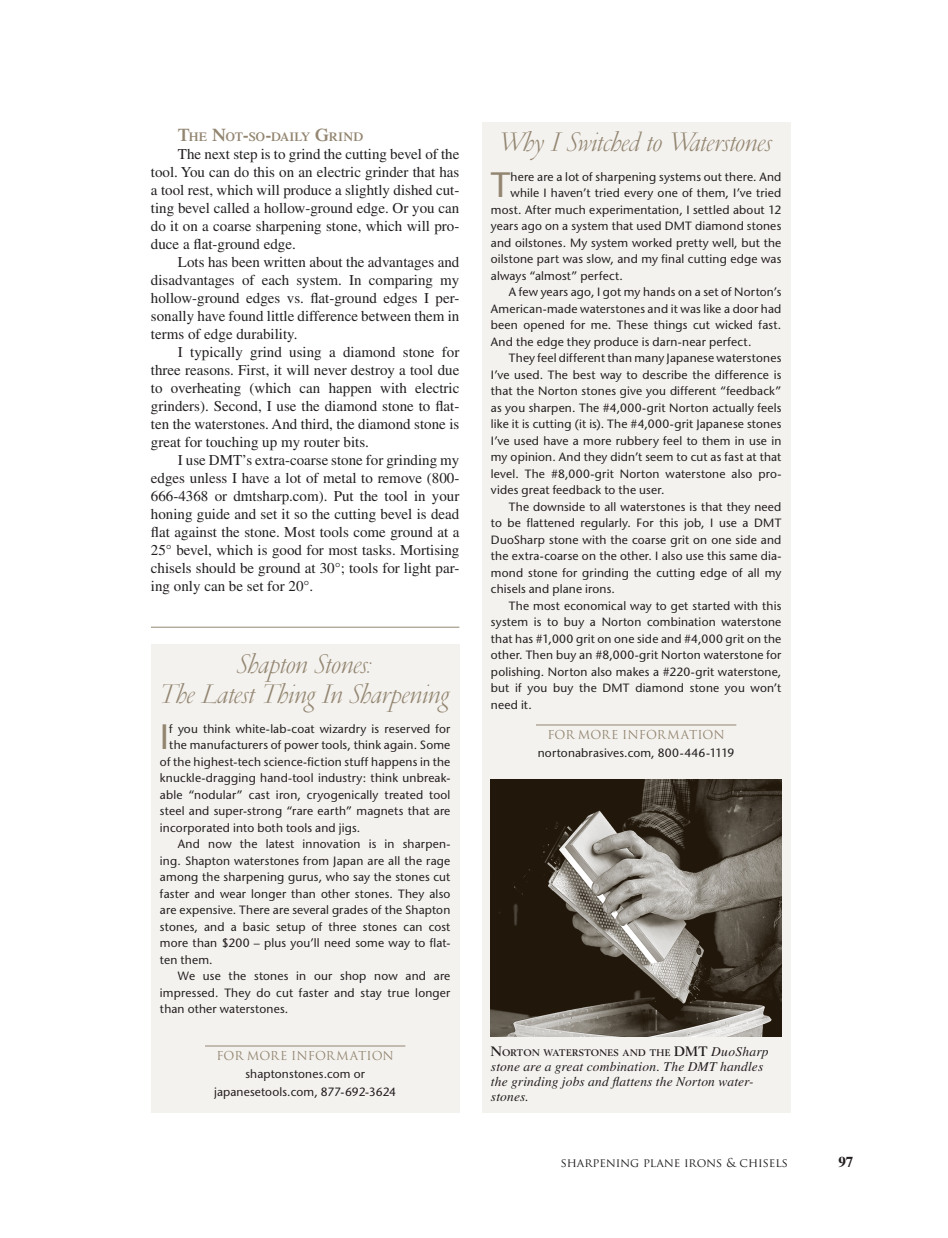
<style>
.page{position:relative;width:948px;height:1238px;background:#fff}
.page>*{position:absolute;margin:0;border:0;box-sizing:border-box;transform-origin:0 0}
.t1{font:500 35.25px "Stone Sans Std";color:#938671}
.t2{font:italic 300 27px/30px "Garamond FB";letter-spacing:.01em;color:#938671;text-align:center}
.t3{font:15px "Times LT Std";color:#231f20}
.t4{font:700 15px "Times LT Std";color:#231f20}
.t5{font:italic 13.5px/15px "Times LT Std";letter-spacing:.01em;color:#231f20}
.t6{font:600 12.6px "Times LT Std";letter-spacing:.015em;color:#938671}
.t7{font:500 12px/18px "Stone Sans Std";letter-spacing:.015em;color:#231f20;text-align:center}
.t8{font:12px "Trajan Pro";color:#231f20}
.t9{font:700 9.45px "Berling LT Std";letter-spacing:.025em;color:#231f20}
.s1{font-size:18px}
.s2{font-family:"Trajan Pro";font-weight:400;color:#938671}
.s3{font-size:13.5px}
.s4{font-family:"Times LT Std";font-weight:400;font-style:italic;font-size:13.5px}
</style>
<div class="page">
<div style="left:482px;top:123px;width:308px;height:990px;background:#f4f2ef"></div>
<hr style="left:536px;top:725px;width:200px;height:1px;background:#938671">
<img style="left:491px;top:780px;width:290px;height:256px">
<hr style="left:151px;top:627px;width:308px;height:1px;background:#938671">
<div style="left:151px;top:645px;width:308px;height:468px;background:#f4f2ef"></div>
<hr style="left:205px;top:1046px;width:200px;height:1px;background:#938671">
<p class="t6" style="left:178px;top:132px;width:187px"><span class="s1">T</span>HE <span class="s1">N</span>OT<span class="s1">-</span>SO<span class="s1">-</span>DAILY <span class="s1">G</span>RIND</p>
<p class="t3" style="left:178px;top:148px;width:283px">The next step is to grind the cutting bevel of the</p>
<p class="t3" style="left:151px;top:166px;width:310px">tool. You can do this on an electric grinder that has</p>
<p class="t3" style="left:151px;top:184px;width:310px">a tool rest, which will produce a slightly dished cut-</p>
<p class="t3" style="left:151px;top:202px;width:310px">ting bevel called a hollow-ground edge. Or you can</p>
<p class="t3" style="left:151px;top:220px;width:310px">do it on a coarse sharpening stone, which will pro-</p>
<p class="t3" style="left:151px;top:238px;width:146px">duce a flat-ground edge.</p>
<p class="t3" style="left:178px;top:256px;width:283px">Lots has been written about the advantages and</p>
<p class="t3" style="left:151px;top:274px;width:310px">disadvantages of each system. In comparing my</p>
<p class="t3" style="left:151px;top:292px;width:310px">hollow-ground edges vs. flat-ground edges I per-</p>
<p class="t3" style="left:151px;top:310px;width:310px">sonally have found little difference between them in</p>
<p class="t3" style="left:151px;top:328px;width:148px">terms of edge durability.</p>
<p class="t3" style="left:178px;top:346px;width:283px">I typically grind using a diamond stone for</p>
<p class="t3" style="left:151px;top:364px;width:310px">three reasons. First, it will never destroy a tool due</p>
<p class="t3" style="left:151px;top:382px;width:310px">to overheating (which can happen with electric</p>
<p class="t3" style="left:151px;top:400px;width:310px">grinders). Second, I use the diamond stone to flat-</p>
<p class="t3" style="left:151px;top:418px;width:310px">ten the waterstones. And third, the diamond stone is</p>
<p class="t3" style="left:151px;top:436px;width:219px">great for touching up my router bits.</p>
<p class="t3" style="left:178px;top:454px;width:283px">I use DMT’s extra-coarse stone for grinding my</p>
<p class="t3" style="left:151px;top:472px;width:310px">edges unless I have a lot of metal to remove (800-</p>
<p class="t3" style="left:151px;top:490px;width:310px">666-4368 or dmtsharp.com). Put the tool in your</p>
<p class="t3" style="left:151px;top:508px;width:310px">honing guide and set it so the cutting bevel is dead</p>
<p class="t3" style="left:151px;top:526px;width:310px">flat against the stone. Most tools come ground at a</p>
<p class="t3" style="left:151px;top:544px;width:310px">25° bevel, which is good for most tasks. Mortising</p>
<p class="t3" style="left:151px;top:562px;width:310px">chisels should be ground at 30°; tools for light par-</p>
<p class="t3" style="left:151px;top:580px;width:164px">ing only can be set for 20°.</p>
<p class="t2" style="left:161px;top:653px;width:290px">Shapton Stones:<br>The Latest Thing In Sharpening</p>
<p class="t1" style="left:160px;top:723px;width:11px">I</p>
<p class="t7" style="left:169px;top:721px;width:282px">f you think white-lab-coat wizardry is reserved for</p>
<p class="t7" style="left:169px;top:737px;width:282px">the manufacturers of power tools, think again. Some</p>
<p class="t7" style="left:160px;top:754px;width:292px">of the highest-tech science-fiction stuff happens in the</p>
<p class="t7" style="left:160px;top:770px;width:292px">knuckle-dragging hand-tool industry: think unbreak-</p>
<p class="t7" style="left:160px;top:787px;width:292px">able “nodular” cast iron, cryogenically treated tool</p>
<p class="t7" style="left:160px;top:803px;width:292px">steel and super-strong “rare earth” magnets that are</p>
<p class="t7" style="left:160px;top:820px;width:202px">incorporated into both tools and jigs.</p>
<p class="t7" style="left:178px;top:836px;width:274px">And now the latest innovation is in sharpen-</p>
<p class="t7" style="left:160px;top:853px;width:292px">ing. Shapton waterstones from Japan are all the rage</p>
<p class="t7" style="left:160px;top:869px;width:292px">among the sharpening gurus, who say the stones cut</p>
<p class="t7" style="left:160px;top:886px;width:292px">faster and wear longer than other stones. They also</p>
<p class="t7" style="left:160px;top:902px;width:292px">are expensive. There are several grades of the Shapton</p>
<p class="t7" style="left:160px;top:919px;width:292px">stones, and a basic setup of three stones can cost</p>
<p class="t7" style="left:160px;top:935px;width:292px">more than $200 – plus you’ll need some way to flat-</p>
<p class="t7" style="left:160px;top:952px;width:54px">ten them.</p>
<p class="t7" style="left:178px;top:968px;width:274px">We use the stones in our shop now and are</p>
<p class="t7" style="left:160px;top:985px;width:292px">impressed. They do cut faster and stay true longer</p>
<p class="t7" style="left:160px;top:1001px;width:130px">than other waterstones.</p>
<p class="t7" style="left:214px;top:1048px;width:183px"><span class="s2">FOR MORE INFORMATION </span>shaptonstones.com or japanesetools.com, 877-692-3624</p>
<p class="t2" style="left:499px;top:131px;width:275px">Why I Switched to Waterstones</p>
<p class="t1" style="left:491px;top:171px;width:21px">T</p>
<p class="t7" style="left:510px;top:169px;width:272px">here are a lot of sharpening systems out there. And</p>
<p class="t7" style="left:510px;top:185px;width:272px">while I haven’t tried every one of them, I’ve tried</p>
<p class="t7" style="left:491px;top:202px;width:292px">most. After much experimentation, I settled about 12</p>
<p class="t7" style="left:491px;top:218px;width:292px">years ago on a system that used DMT diamond stones</p>
<p class="t7" style="left:491px;top:235px;width:292px">and oilstones. My system worked pretty well, but the</p>
<p class="t7" style="left:491px;top:251px;width:292px">oilstone part was slow, and my final cutting edge was</p>
<p class="t7" style="left:491px;top:268px;width:134px">always “almost” perfect.</p>
<p class="t7" style="left:509px;top:284px;width:274px">A few years ago, I got my hands on a set of Norton’s</p>
<p class="t7" style="left:491px;top:301px;width:292px">American-made waterstones and it was like a door had</p>
<p class="t7" style="left:491px;top:317px;width:292px">been opened for me. These things cut wicked fast.</p>
<p class="t7" style="left:491px;top:334px;width:262px">And the edge they produce is darn-near perfect.</p>
<p class="t7" style="left:509px;top:350px;width:274px">They feel different than many Japanese waterstones</p>
<p class="t7" style="left:491px;top:367px;width:292px">I’ve used. The best way to describe the difference is</p>
<p class="t7" style="left:491px;top:383px;width:292px">that the Norton stones give you different “feedback”</p>
<p class="t7" style="left:491px;top:400px;width:292px">as you sharpen. The #4,000-grit Norton actually feels</p>
<p class="t7" style="left:491px;top:416px;width:292px">like it is cutting (it is). The #4,000-grit Japanese stones</p>
<p class="t7" style="left:491px;top:433px;width:292px">I’ve used have a more rubbery feel to them in use in</p>
<p class="t7" style="left:491px;top:449px;width:292px">my opinion. And they didn’t seem to cut as fast at that</p>
<p class="t7" style="left:491px;top:466px;width:292px">level. The #8,000-grit Norton waterstone also pro-</p>
<p class="t7" style="left:491px;top:482px;width:175px">vides great feedback to the user.</p>
<p class="t7" style="left:509px;top:499px;width:274px">The downside to all waterstones is that they need</p>
<p class="t7" style="left:491px;top:515px;width:292px">to be flattened regularly. For this job, I use a DMT</p>
<p class="t7" style="left:491px;top:532px;width:292px">DuoSharp stone with the coarse grit on one side and</p>
<p class="t7" style="left:491px;top:548px;width:292px">the extra-coarse on the other. I also use this same dia-</p>
<p class="t7" style="left:491px;top:565px;width:292px">mond stone for grinding the cutting edge of all my</p>
<p class="t7" style="left:491px;top:581px;width:126px">chisels and plane irons.</p>
<p class="t7" style="left:509px;top:598px;width:274px">The most economical way to get started with this</p>
<p class="t7" style="left:491px;top:614px;width:292px">system is to buy a Norton combination waterstone</p>
<p class="t7" style="left:491px;top:631px;width:292px">that has #1,000 grit on one side and #4,000 grit on the</p>
<p class="t7" style="left:491px;top:647px;width:292px">other. Then buy an #8,000-grit Norton waterstone for</p>
<p class="t7" style="left:491px;top:664px;width:292px">polishing. Norton also makes a #220-grit waterstone,</p>
<p class="t7" style="left:491px;top:680px;width:292px">but if you buy the DMT diamond stone you won’t</p>
<p class="t7" style="left:491px;top:697px;width:42px">need it.</p>
<p class="t7" style="left:537px;top:727px;width:198px"><span class="s2">FOR MORE INFORMATION </span>nortonabrasives.com, 800-446-1119</p>
<p class="t9" style="left:491px;top:1049px;width:279px"><span class="s3">N</span>ORTON WATERSTONES AND THE <span class="s3">DMT</span> <span class="s4">DuoSharp</span></p>
<p class="t5" style="left:491px;top:1060px;width:274px">stone are a great combination. The DMT handles the grinding jobs and flattens the Norton water&shy;stones.</p>
<p class="t8" style="left:560px;top:1156px;width:229px">sharpening plane irons &amp; chisels</p>
<p class="t4" style="left:838px;top:1156px;width:16px">97</p>
</div>
